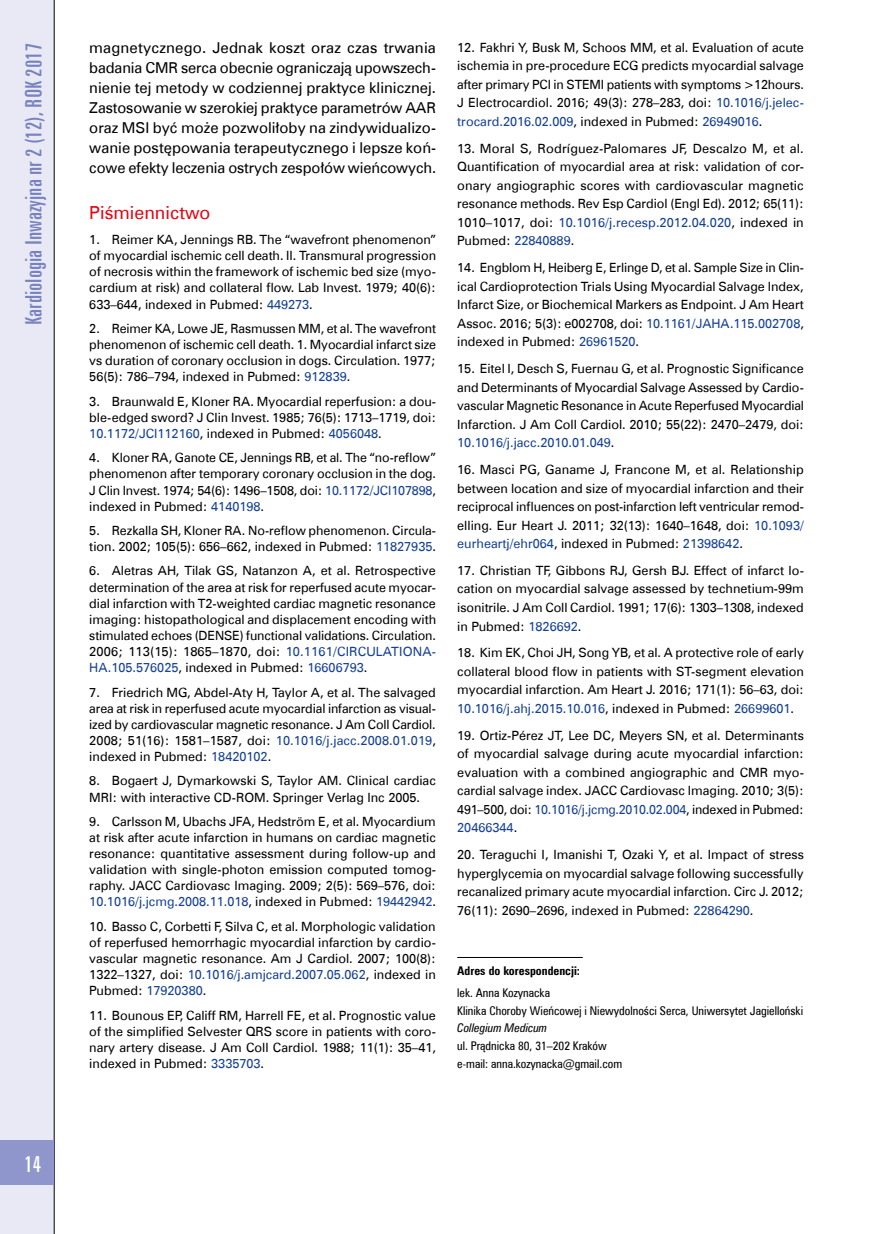
<style>
.page{position:relative;width:872px;height:1234px;background:#fff}
.page>*{position:absolute;margin:0;border:0;box-sizing:border-box;transform-origin:0 0}
.t1{font:22.5px "Zurich X Cn EU";color:#7882bf;scale:1.07 1}
.t2{font:22.5px "Zurich X Cn EU";color:#fff;scale:1.07 1}
.t3{font:18px "Zurich EU";color:#e30613}
.t4{font:15px/19.8px "Zurich EU";letter-spacing:-.01em;color:#000;text-align:justify}
.t5{font:12.75px/16px "Zurich EU";color:#000;text-align:justify}
.t6{font:12px/17.7px "Zurich Cn EU";color:#000}
.t7{font:700 12px "Zurich Cn EU";color:#000}
.t8{font:italic 12px "Zurich Cn EU";color:#000}
.s1{color:#164194}
</style>
<div class="page">
<div style="left:0;top:0;width:54px;height:1233px;background:#e9e9f6"></div>
<hr style="left:54px;top:0;width:1px;height:1233px;background:#000">
<div style="left:0;top:1140px;width:54px;height:44px;background:#8f96cb"></div>
<hr style="left:457px;top:956px;width:126px;height:1px;background:#000">
<h1 class="t1" style="left:20px;top:325px;width:265px;rotate:-90deg">Kardiologia Inwazyjna nr 2 (12), ROK 2017</h1>
<p class="t4" style="left:89px;top:38px;width:348px">magnetycznego. Jednak koszt oraz czas trwania badania CMR serca obecnie ograniczają upowszech&shy;nienie tej metody w codziennej praktyce klinicznej.<br>Zastosowanie w szerokiej praktyce parametrów AAR oraz MSI być może pozwoliłoby na zindywidualizo&shy;wanie postępowania terapeutycznego i lepsze koń&shy;cowe efekty leczenia ostrych zespołów wieńcowych.</p>
<h2 class="t3" style="left:89px;top:202px;width:123px">Piśmiennictwo</h2>
<p class="t5" style="left:89px;top:231px;width:348px">1. Reimer KA, Jennings RB. The “wavefront phenomenon” of myocardial ischemic cell death. II. Transmural progression of necrosis within the framework of ischemic bed size (myo&shy;cardium at risk) and collateral flow. Lab Invest. 1979; 40(6):<br>633–644, indexed in Pubmed: <span class="s1">449273</span>.</p>
<p class="t5" style="left:89px;top:320px;width:348px">2. Reimer KA, Lowe JE, Rasmussen MM, et al. The wavefront phenomenon of ischemic cell death. 1. Myocardial infarct size vs duration of coronary occlusion in dogs. Circulation. 1977; 56(5): 786–794, indexed in Pubmed: <span class="s1">912839</span>.</p>
<p class="t5" style="left:89px;top:393px;width:348px">3. Braunwald E, Kloner RA. Myocardial reperfusion: a dou&shy;ble-edged sword? J Clin Invest. 1985; 76(5): 1713–1719, doi:<br><span class="s1">10.1172/JCI112160</span>, indexed in Pubmed: <span class="s1">4056048</span>.</p>
<p class="t5" style="left:89px;top:449px;width:348px">4. Kloner RA, Ganote CE, Jennings RB, et al. The “no-reflow” phenomenon after temporary coronary occlusion in the dog.<br>J Clin Invest. 1974; 54(6): 1496–1508, doi: <span class="s1">10.1172/JCI107898</span>, indexed in Pubmed: <span class="s1">4140198</span>.</p>
<p class="t5" style="left:89px;top:522px;width:348px">5. Rezkalla SH, Kloner RA. No-reflow phenomenon. Circula&shy;tion. 2002; 105(5): 656–662, indexed in Pubmed: <span class="s1">11827935</span>.</p>
<p class="t5" style="left:89px;top:562px;width:348px">6. Aletras AH, Tilak GS, Natanzon A, et al. Retrospective determination of the area at risk for reperfused acute myocar&shy;dial infarction with T2-weighted cardiac magnetic resonance imaging: histopathological and displacement encoding with stimulated echoes (DENSE) functional validations. Circulation.<br>2006; 113(15): 1865–1870, doi: <span class="s1">10.1161/CIRCULATIONA-HA.105.576025</span>, indexed in Pubmed: <span class="s1">16606793</span>.</p>
<p class="t5" style="left:89px;top:683px;width:348px">7. Friedrich MG, Abdel-Aty H, Taylor A, et al. The salvaged area at risk in reperfused acute myocardial infarction as visual&shy;ized by cardiovascular magnetic resonance. J Am Coll Cardiol.<br>2008; 51(16): 1581–1587, doi: <span class="s1">10.1016/j.jacc.2008.01.019</span>, indexed in Pubmed: <span class="s1">18420102</span>.</p>
<p class="t5" style="left:89px;top:772px;width:348px">8. Bogaert J, Dymarkowski S, Taylor AM. Clinical cardiac<br>MRI: with interactive CD-ROM. Springer Verlag Inc 2005.</p>
<p class="t5" style="left:89px;top:813px;width:348px">9. Carlsson M, Ubachs JFA, Hedström E, et al. Myocardium at risk after acute infarction in humans on cardiac magnetic resonance: quantitative assessment during follow-up and validation with single-photon emission computed tomog&shy;raphy. JACC Cardiovasc Imaging. 2009; 2(5): 569–576, doi:<br><span class="s1">10.1016/j.jcmg.2008.11.018</span>, indexed in Pubmed: <span class="s1">19442942</span>.</p>
<p class="t5" style="left:89px;top:918px;width:348px">10. Basso C, Corbetti F, Silva C, et al. Morphologic validation of reperfused hemorrhagic myocardial infarction by cardio&shy;vascular magnetic resonance. Am J Cardiol. 2007; 100(8):<br>1322–1327, doi: <span class="s1">10.1016/j.amjcard.2007.05.062</span>, indexed in Pubmed: <span class="s1">17920380</span>.</p>
<p class="t5" style="left:89px;top:1006px;width:348px">11. Bounous EP, Califf RM, Harrell FE, et al. Prognostic value of the simplified Selvester QRS score in patients with coro&shy;nary artery disease. J Am Coll Cardiol. 1988; 11(1): 35–41, indexed in Pubmed: <span class="s1">3335703</span>.</p>
<p class="t5" style="left:457px;top:38px;width:348px;line-height:18.5px">12. Fakhri Y, Busk M, Schoos MM, et al. Evaluation of acute ischemia in pre-procedure ECG predicts myocardial salvage after primary PCI in STEMI patients with symptoms &gt;12hours.<br>J Electrocardiol. 2016; 49(3): 278–283, doi: <span class="s1">10.1016/j.jelec&shy;trocard.2016.02.009</span>, indexed in Pubmed: <span class="s1">26949016</span>.</p>
<p class="t5" style="left:457px;top:139px;width:348px;line-height:18.5px">13. Moral S, Rodríguez-Palomares JF, Descalzo M, et al.<br>Quantification of myocardial area at risk: validation of cor&shy;onary angiographic scores with cardiovascular magnetic resonance methods. Rev Esp Cardiol (Engl Ed). 2012; 65(11):<br>1010–1017, doi: <span class="s1">10.1016/j.recesp.2012.04.020</span>, indexed in Pubmed: <span class="s1">22840889</span>.</p>
<p class="t5" style="left:457px;top:258px;width:348px;line-height:18.5px">14. Engblom H, Heiberg E, Erlinge D, et al. Sample Size in Clin&shy;ical Cardioprotection Trials Using Myocardial Salvage Index, Infarct Size, or Biochemical Markers as Endpoint. J Am Heart Assoc. 2016; 5(3): e002708, doi: <span class="s1">10.1161/JAHA.115.002708</span>, indexed in Pubmed: <span class="s1">26961520</span>.</p>
<p class="t5" style="left:457px;top:359px;width:348px;line-height:18.5px">15. Eitel I, Desch S, Fuernau G, et al. Prognostic Significance and Determinants of Myocardial Salvage Assessed by Cardio&shy;vascular Magnetic Resonance in Acute Reperfused Myocardial Infarction. J Am Coll Cardiol. 2010; 55(22): 2470–2479, doi:<br><span class="s1">10.1016/j.jacc.2010.01.049</span>.</p>
<p class="t5" style="left:457px;top:460px;width:348px;line-height:18.5px">16. Masci PG, Ganame J, Francone M, et al. Relationship between location and size of myocardial infarction and their reciprocal influences on post-infarction left ventricular remod&shy;elling. Eur Heart J. 2011; 32(13): 1640–1648, doi: <span class="s1">10.1093/ eurheartj/ehr064</span>, indexed in Pubmed: <span class="s1">21398642</span>.</p>
<p class="t5" style="left:457px;top:561px;width:348px;line-height:18.5px">17. Christian TF, Gibbons RJ, Gersh BJ. Effect of infarct lo&shy;cation on myocardial salvage assessed by technetium-99m isonitrile. J Am Coll Cardiol. 1991; 17(6): 1303–1308, indexed in Pubmed: <span class="s1">1826692</span>.</p>
<p class="t5" style="left:457px;top:643px;width:348px;line-height:18.5px">18. Kim EK, Choi JH, Song YB, et al. A protective role of early collateral blood flow in patients with ST-segment elevation myocardial infarction. Am Heart J. 2016; 171(1): 56–63, doi:<br><span class="s1">10.1016/j.ahj.2015.10.016</span>, indexed in Pubmed: <span class="s1">26699601</span>.</p>
<p class="t5" style="left:457px;top:725px;width:348px;line-height:18.5px">19. Ortiz-Pérez JT, Lee DC, Meyers SN, et al. Determinants of myocardial salvage during acute myocardial infarction: evaluation with a combined angiographic and CMR myo&shy;cardial salvage index. JACC Cardiovasc Imaging. 2010; 3(5):<br>491–500, doi: <span class="s1">10.1016/j.jcmg.2010.02.004</span>, indexed in Pubmed:<br><span class="s1">20466344</span>.</p>
<p class="t5" style="left:457px;top:845px;width:348px;line-height:18.5px">20. Teraguchi I, Imanishi T, Ozaki Y, et al. Impact of stress hyperglycemia on myocardial salvage following successfully recanalized primary acute myocardial infarction. Circ J. 2012; 76(11): 2690–2696, indexed in Pubmed: <span class="s1">22864290</span>.</p>
<p class="t7" style="left:457px;top:962px;width:124px">Adres do korespondencji:</p>
<p class="t6" style="left:457px;top:983px;width:347px">lek. Anna Kozynacka<br>Klinika Choroby Wieńcowej i Niewydolności Serca, Uniwersytet Jagielloński</p>
<p class="t8" style="left:457px;top:1020px;width:91px">Collegium Medicum</p>
<p class="t6" style="left:457px;top:1036px;width:166px">ul. Prądnicka 80, 31–202 Kraków e-mail: anna.kozynacka@gmail.com</p>
<h1 class="t2" style="left:24px;top:1150px;width:17px">14</h1>
</div>
